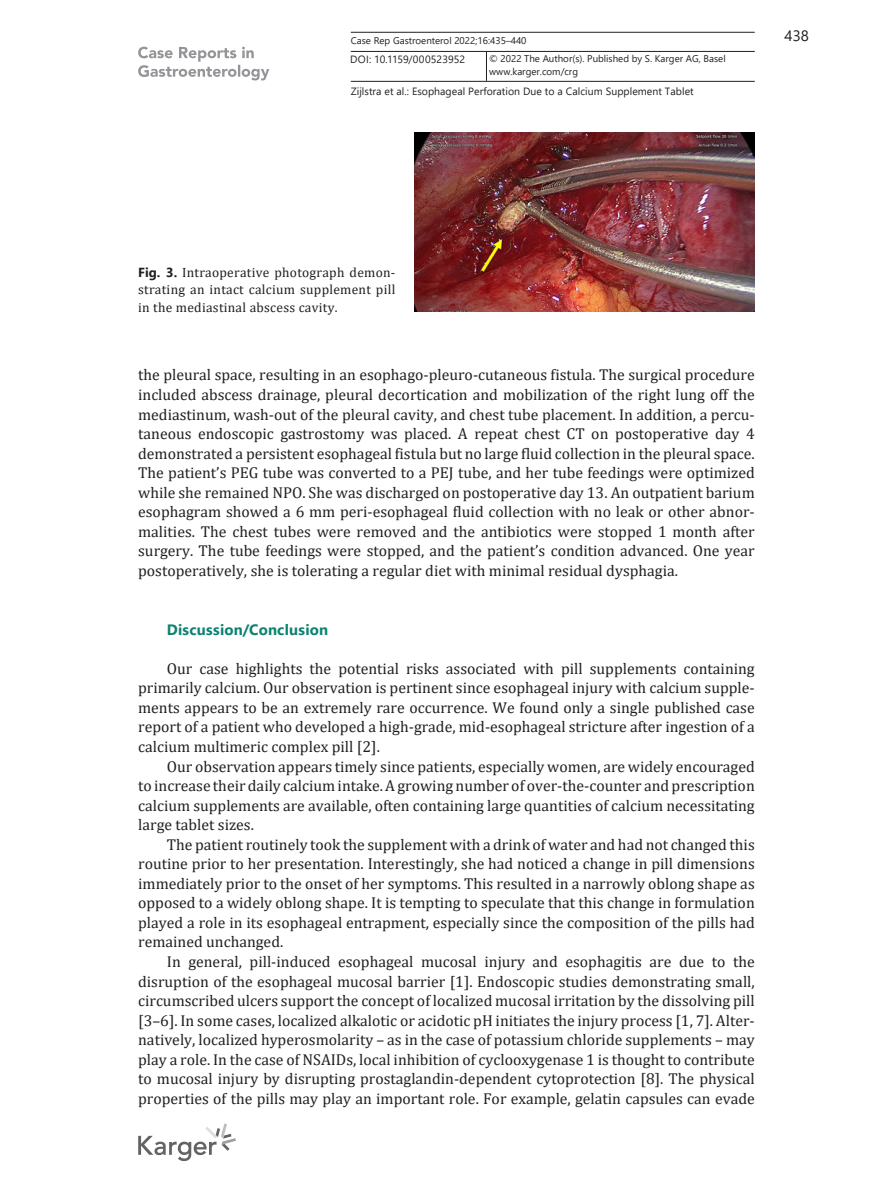
<style>
.page{position:relative;width:893px;height:1191px;background:#fff}
.page>*{position:absolute;margin:0;border:0;box-sizing:border-box;transform-origin:0 0}
.t1{font:15.75px/19.5px "Cambria";color:#231f20;text-align:justify}
.t2{font:700 15px "Segoe UI";letter-spacing:.015em;color:#0c8270}
.t3{font:15px "Segoe UI";color:#231f20}
.t4{font:13.5px/17.4px "Cambria";letter-spacing:.02em;color:#231f20;text-align:justify}
.t5{font:10.5px "Segoe UI";letter-spacing:.005em;color:#231f20}
.t6{font:9.75px "Segoe UI";color:#231f20}
.s1{font-family:"Segoe UI";font-weight:700;font-size:13.2px}
</style>
<div class="page">
<svg style="left:138px;top:47px;width:131px;height:33px"></svg>
<hr style="left:351px;top:51px;width:404px;height:1px;background:#231f20">
<hr style="left:351px;top:81px;width:404px;height:1px;background:#231f20">
<hr style="left:351px;top:32px;width:404px;height:1px;background:#231f20">
<hr style="left:486px;top:51px;width:1px;height:30px;background:#231f20">
<svg style="left:138px;top:1123px;width:98px;height:38px"></svg>
<img style="left:415px;top:133px;width:340px;height:178px">
<p class="t6" style="left:351px;top:31px;width:177px">Case Rep Gastroenterol 2022;16:435–440</p>
<p class="t5" style="left:350px;top:49px;width:116px">DOI: 10.1159/000523952</p>
<p class="t6" style="left:489px;top:50px;width:238px">© 2022 The Author(s). Published by S. Karger AG, Basel</p>
<p class="t6" style="left:489px;top:62px;width:90px">www.karger.com/crg</p>
<p class="t5" style="left:351px;top:81px;width:344px">Zijlstra et al.: Esophageal Perforation Due to a Calcium Supplement Tablet</p>
<p class="t3" style="left:785px;top:22px;width:26px">438</p>
<p class="t4" style="left:138px;top:263px;width:259px"><span class="s1">Fig. 3.</span> Intraoperative photograph demon&shy;strating an intact calcium supplement pill in the mediastinal abscess cavity.</p>
<p class="t1" style="left:138px;top:365px;width:618px">the pleural space, resulting in an esophago-pleuro-cutaneous fistula. The surgical procedure included abscess drainage, pleural decortication and mobilization of the right lung off the mediastinum, wash-out of the pleural cavity, and chest tube placement. In addition, a percu&shy;taneous endoscopic gastrostomy was placed. A repeat chest CT on postoperative day 4 demonstrated a persistent esophageal fistula but no large fluid collection in the pleural space.<br>The patient’s PEG tube was converted to a PEJ tube, and her tube feedings were optimized while she remained NPO. She was discharged on postoperative day 13. An outpatient barium esophagram showed a 6 mm peri-esophageal fluid collection with no leak or other abnor&shy;malities. The chest tubes were removed and the antibiotics were stopped 1 month after surgery. The tube feedings were stopped, and the patient’s condition advanced. One year postoperatively, she is tolerating a regular diet with minimal residual dysphagia.</p>
<p class="t2" style="left:167px;top:615px;width:163px">Discussion/Conclusion</p>
<p class="t1" style="left:138px;top:658px;width:618px;text-indent:29px">Our case highlights the potential risks associated with pill supplements containing primarily calcium. Our observation is pertinent since esophageal injury with calcium supple&shy;ments appears to be an extremely rare occurrence. We found only a single published case report of a patient who developed a high-grade, mid-esophageal stricture after ingestion of a calcium multimeric complex pill [2].</p>
<p class="t1" style="left:138px;top:756px;width:618px;text-indent:29px">Our observation appears timely since patients, especially women, are widely encouraged to increase their daily calcium intake. A growing number of over-the-counter and prescription calcium supplements are available, often containing large quantities of calcium necessitating large tablet sizes.</p>
<p class="t1" style="left:138px;top:834px;width:618px;text-indent:29px">The patient routinely took the supplement with a drink of water and had not changed this routine prior to her presentation. Interestingly, she had noticed a change in pill dimensions immediately prior to the onset of her symptoms. This resulted in a narrowly oblong shape as opposed to a widely oblong shape. It is tempting to speculate that this change in formulation played a role in its esophageal entrapment, especially since the composition of the pills had remained unchanged.</p>
<p class="t1" style="left:138px;top:952px;width:618px;text-indent:29px">In general, pill-induced esophageal mucosal injury and esophagitis are due to the disruption of the esophageal mucosal barrier [1]. Endoscopic studies demonstrating small, circumscribed ulcers support the concept of localized mucosal irritation by the dissolving pill [3–6]. In some cases, localized alkalotic or acidotic pH initiates the injury process [1, 7]. Alter&shy;natively, localized hyperosmolarity – as in the case of potassium chloride supplements – may play a role. In the case of NSAIDs, local inhibition of cyclooxygenase 1 is thought to contribute to mucosal injury by disrupting prostaglandin-dependent cytoprotection [8]. The physical properties of the pills may play an important role. For example, gelatin capsules can evade</p>
</div>
